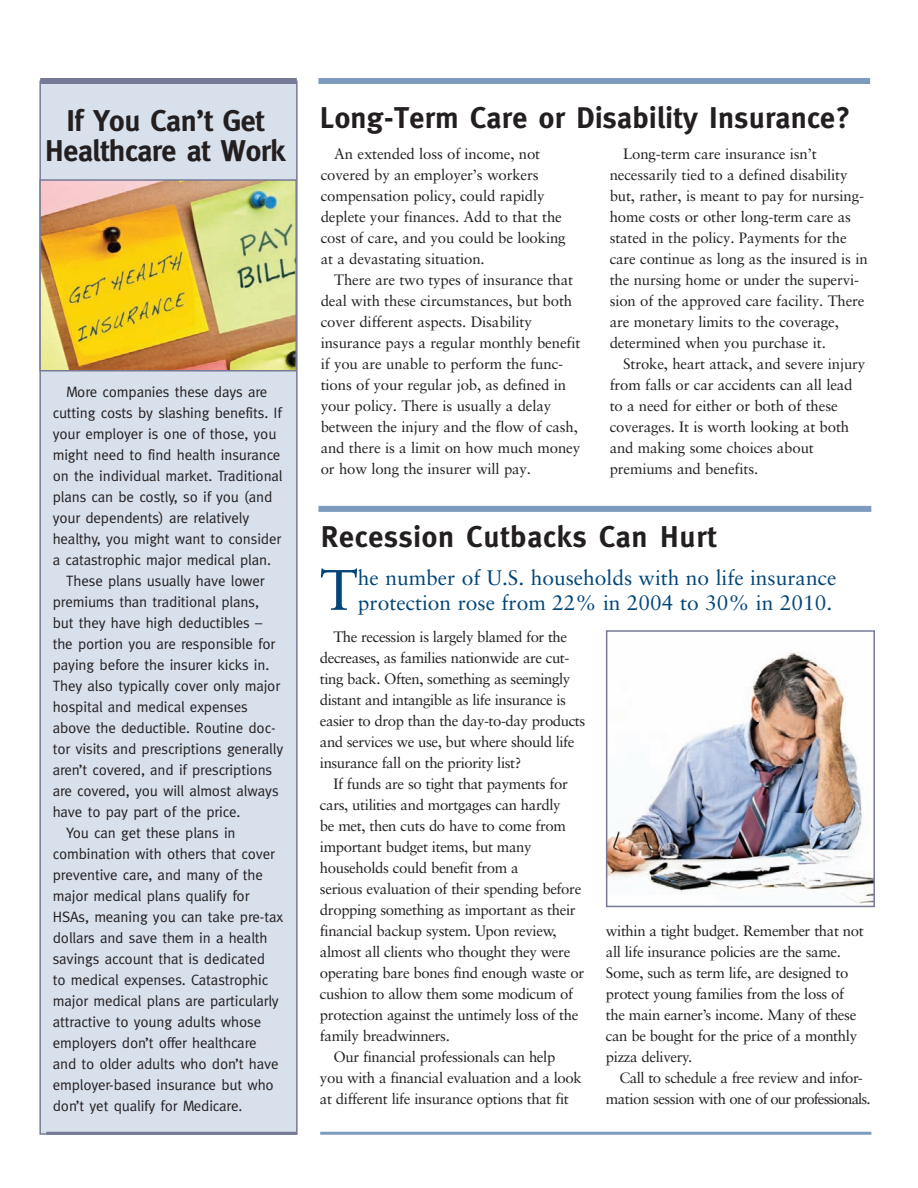
<style>
.page{position:relative;width:918px;height:1188px;background:#fff}
.page>*{position:absolute;margin:0;border:0;box-sizing:border-box;transform-origin:0 0}
.MP_Deck{font:57.15px "Sabon";color:#004577}
.t1{font:700 30px "Meta";letter-spacing:.01em;color:#231f20}
.t2{font:700 30px/30px "Meta";letter-spacing:-.015em;color:#231f20;text-align:center}
.MP_Deck-2{font:21px/25.2px "Sabon";color:#004577}
.MP_Body_Copy{font:15px/21px "Sabon";letter-spacing:-.025em;color:#231f20}
.MP_Sidebar_text{font:15px/21px "Meta";letter-spacing:-.01em;color:#231f20}
</style>
<div class="page">
<div style="left:39px;top:81px;width:259px;height:1054px;background:#d8e0ec;border:2px solid #777a97"></div>
<div style="left:40px;top:78px;width:257px;height:6px;background:#777a97"></div>
<hr style="left:46px;top:1132px;width:251px;height:3px;background:#777a97">
<img style="left:42px;top:182px;width:252px;height:187px">
<div style="left:39px;top:179px;width:258px;height:193px;border:2px solid #777a97"></div>
<img style="left:609px;top:652px;width:263px;height:252px">
<div style="left:606px;top:630px;width:269px;height:277px;border:2px solid #777a97"></div>
<div style="left:318px;top:506px;width:553px;height:6px;background:#7d9bbe"></div>
<hr style="left:320px;top:1132px;width:551px;height:3px;background:#7d9bbe">
<div style="left:318px;top:78px;width:552px;height:6px;background:#7d9bbe"></div>
<p class="t2" style="left:45px;top:105px;width:242px">If You Can’t Get<br>Healthcare at Work</p>
<p class="MP_Sidebar_text" style="left:53px;top:381px;width:231px;text-indent:14px">More companies these days are cutting costs by slashing benefits. If your employer is one of those, you might need to find health insurance on the individual market. Traditional plans can be costly, so if you (and your dependents) are relatively healthy, you might want to consider a catastrophic major medical plan.</p>
<p class="MP_Sidebar_text" style="left:53px;top:570px;width:232px;text-indent:14px">These plans usually have lower premiums than traditional plans, but they have high deductibles – the portion you are responsible for paying before the insurer kicks in.<br>They also typically cover only major hospital and medical expenses above the deductible. Routine doc&shy;tor visits and prescriptions generally aren’t covered, and if prescriptions are covered, you will almost always have to pay part of the price.</p>
<p class="MP_Sidebar_text" style="left:53px;top:822px;width:232px;text-indent:14px">You can get these plans in combination with others that cover preventive care, and many of the major medical plans qualify for HSAs, meaning you can take pre-tax dollars and save them in a health savings account that is dedicated<br>to medical expenses. Catastrophic major medical plans are particularly attractive to young adults whose employers don’t offer healthcare and to older adults who don’t have employer-based insurance but who don’t yet qualify for Medicare.</p>
<p class="t1" style="left:320px;top:101px;width:532px">Long-Term Care or Disability Insurance?</p>
<p class="MP_Body_Copy" style="left:321px;top:143px;width:246px;text-indent:14px">An extended loss of income, not covered by an employer’s workers compensation policy, could rapidly deplete your finances. Add to that the cost of care, and you could be looking at a devastating situation.</p>
<p class="MP_Body_Copy" style="left:321px;top:269px;width:261px;text-indent:14px">There are two types of insurance that deal with these circumstances, but both cover different aspects. Disability insurance pays a regular monthly benefit if you are unable to perform the func&shy;tions of your regular job, as defined in your policy. There is usually a delay between the injury and the flow of cash, and there is a limit on how much money or how long the insurer will pay.</p>
<p class="MP_Body_Copy" style="left:610px;top:143px;width:260px;text-indent:14px">Long-term care insurance isn’t necessarily tied to a defined disability but, rather, is meant to pay for nursing&shy;home costs or other long-term care as stated in the policy. Payments for the care continue as long as the insured is in the nursing home or under the supervi&shy;sion of the approved care facility. There are monetary limits to the coverage, determined when you purchase it.</p>
<p class="MP_Body_Copy" style="left:610px;top:353px;width:257px;text-indent:14px">Stroke, heart attack, and severe injury from falls or car accidents can all lead to a need for either or both of these coverages. It is worth looking at both and making some choices about premiums and benefits.</p>
<p class="t1" style="left:321px;top:519px;width:397px">Recession Cutbacks Can Hurt</p>
<p class="MP_Deck" style="left:320px;top:556px;width:40px">T</p>
<p class="MP_Deck-2" style="left:358px;top:565px;width:480px">he number of U.S. households with no life insurance protection rose from 22% in 2004 to 30% in 2010.</p>
<p class="MP_Body_Copy" style="left:320px;top:626px;width:267px;text-indent:14px">The recession is largely blamed for the decreases, as families nationwide are cut&shy;ting back. Often, something as seemingly distant and intangible as life insurance is easier to drop than the day-to-day products and services we use, but where should life insurance fall on the priority list?</p>
<p class="MP_Body_Copy" style="left:320px;top:773px;width:266px;text-indent:14px">If funds are so tight that payments for cars, utilities and mortgages can hardly<br>be met, then cuts do have to come from important budget items, but many households could benefit from a<br>serious evaluation of their spending before dropping something as important as their financial backup system. Upon review, almost all clients who thought they were operating bare bones find enough waste or cushion to allow them some modicum of protection against the untimely loss of the family breadwinners.</p>
<p class="MP_Body_Copy" style="left:320px;top:1046px;width:263px;text-indent:14px">Our financial professionals can help you with a financial evaluation and a look at different life insurance options that fit</p>
<p class="MP_Body_Copy" style="left:606px;top:920px;width:259px">within a tight budget. Remember that not all life insurance policies are the same.<br>Some, such as term life, are designed to protect young families from the loss of the main earner’s income. Many of these can be bought for the price of a monthly pizza delivery.</p>
<p class="MP_Body_Copy" style="left:606px;top:1067px;width:266px;text-align:center">Call to schedule a free review and infor&shy;mation session with one of our professionals.</p>
</div>
